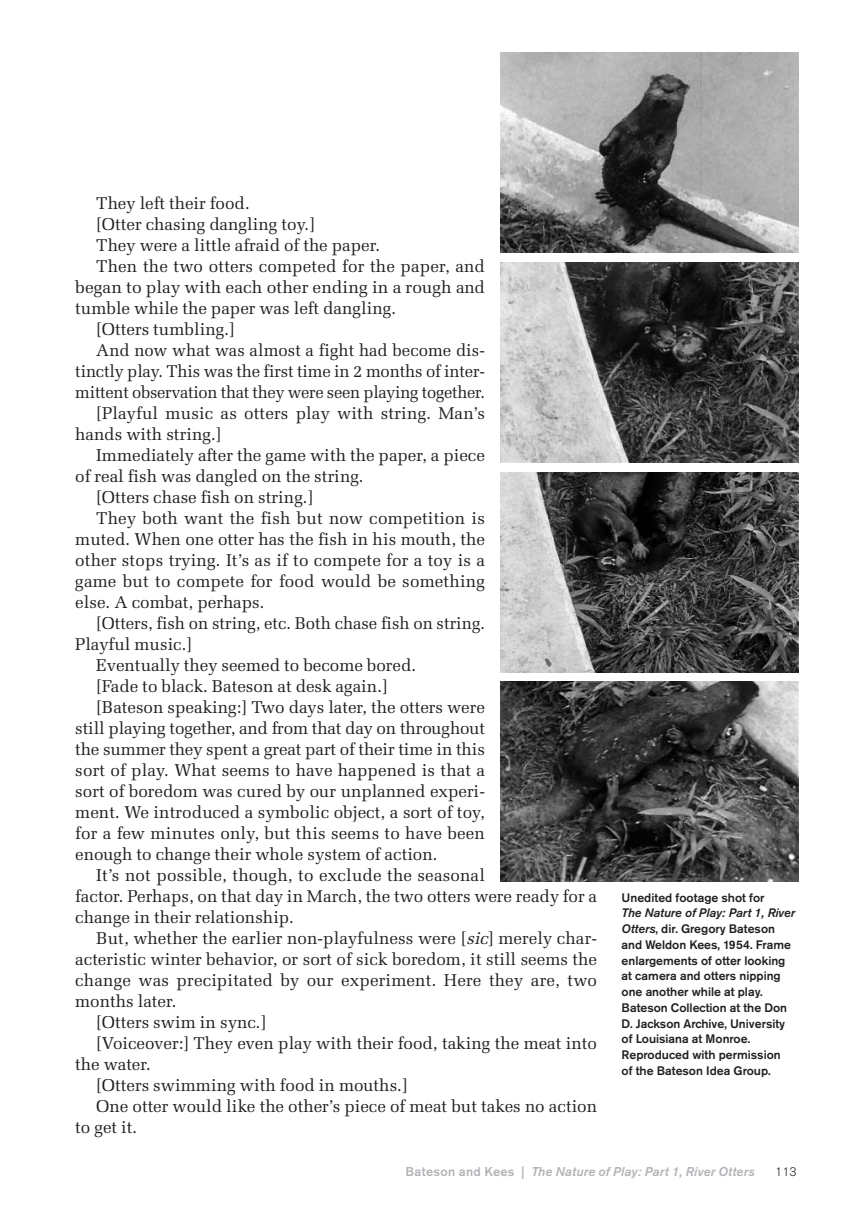
<style>
.page{position:relative;width:851px;height:1213px;background:#fff}
.page>*{position:absolute;margin:0;border:0;box-sizing:border-box;transform-origin:0 0}
.t1{font:17.15px "Melior";color:#231f20}
.t2{font:italic 500 12.6px "Akzidenz Grotesk BE";letter-spacing:.015em;color:#b2b3b7}
.t3{font:500 12.25px/15.8px "Akzidenz Grotesk BE";color:#231f20}
.t4{font:300 12.25px "Akzidenz Grotesk BE";color:#231f20}
.s1{font-style:italic}
.s2{font-style:normal}
</style>
<div class="page">
<img style="left:500px;top:52px;width:298px;height:200px">
<img style="left:500px;top:262px;width:298px;height:200px">
<img style="left:500px;top:472px;width:298px;height:200px">
<img style="left:500px;top:681px;width:298px;height:200px">
<p class="t1" style="left:96px;top:193px;width:155px">They left their food.</p>
<p class="t1" style="left:96px;top:214px;width:220px">[Otter chasing dangling toy.]</p>
<p class="t1" style="left:96px;top:235px;width:285px">They were a little afraid of the paper.</p>
<p class="t1" style="left:96px;top:256px;width:390px">Then the two otters competed for the paper, and</p>
<p class="t1" style="left:75px;top:277px;width:411px">began to play with each other ending in a rough and</p>
<p class="t1" style="left:75px;top:298px;width:322px">tumble while the paper was left dangling.</p>
<p class="t1" style="left:96px;top:319px;width:140px">[Otters tumbling.]</p>
<p class="t1" style="left:96px;top:340px;width:390px">And now what was almost a fight had become dis-</p>
<p class="t1" style="left:75px;top:361px;width:411px">tinctly play. This was the first time in 2 months of inter-</p>
<p class="t1" style="left:75px;top:382px;width:411px">mittent observation that they were seen playing together.</p>
<p class="t1" style="left:96px;top:403px;width:390px">[Playful music as otters play with string. Man’s</p>
<p class="t1" style="left:75px;top:424px;width:148px">hands with string.]</p>
<p class="t1" style="left:96px;top:445px;width:390px">Immediately after the game with the paper, a piece</p>
<p class="t1" style="left:75px;top:466px;width:290px">of real fish was dangled on the string.</p>
<p class="t1" style="left:96px;top:487px;width:218px">[Otters chase fish on string.]</p>
<p class="t1" style="left:96px;top:508px;width:390px">They both want the fish but now competition is</p>
<p class="t1" style="left:75px;top:529px;width:411px">muted. When one otter has the fish in his mouth, the</p>
<p class="t1" style="left:75px;top:550px;width:411px">other stops trying. It’s as if to compete for a toy is a</p>
<p class="t1" style="left:75px;top:571px;width:411px">game but to compete for food would be something</p>
<p class="t1" style="left:75px;top:592px;width:191px">else. A combat, perhaps.</p>
<p class="t1" style="left:96px;top:613px;width:390px">[Otters, fish on string, etc. Both chase fish on string.</p>
<p class="t1" style="left:75px;top:634px;width:118px">Playful music.]</p>
<p class="t1" style="left:96px;top:655px;width:321px">Eventually they seemed to become bored.</p>
<p class="t1" style="left:96px;top:676px;width:293px">[Fade to black. Bateson at desk again.]</p>
<p class="t1" style="left:96px;top:697px;width:390px">[Bateson speaking:] Two days later, the otters were</p>
<p class="t1" style="left:75px;top:718px;width:411px">still playing together, and from that day on throughout</p>
<p class="t1" style="left:75px;top:739px;width:411px">the summer they spent a great part of their time in this</p>
<p class="t1" style="left:75px;top:760px;width:411px">sort of play. What seems to have happened is that a</p>
<p class="t1" style="left:75px;top:781px;width:411px">sort of boredom was cured by our unplanned experi-</p>
<p class="t1" style="left:75px;top:802px;width:411px">ment. We introduced a symbolic object, a sort of toy,</p>
<p class="t1" style="left:75px;top:823px;width:411px">for a few minutes only, but this seems to have been</p>
<p class="t1" style="left:75px;top:844px;width:364px">enough to change their whole system of action.</p>
<p class="t1" style="left:96px;top:865px;width:390px">It’s not possible, though, to exclude the seasonal</p>
<p class="t1" style="left:75px;top:886px;width:523px">factor. Perhaps, on that day in March, the two otters were ready for a</p>
<p class="t1" style="left:75px;top:907px;width:220px">change in their relationship.</p>
<p class="t1" style="left:96px;top:928px;width:502px">But, whether the earlier non-playfulness were [<span class="s1">sic</span>] merely char-</p>
<p class="t1" style="left:75px;top:949px;width:523px">acteristic winter behavior, or sort of sick boredom, it still seems the</p>
<p class="t1" style="left:75px;top:970px;width:523px">change was precipitated by our experiment. Here they are, two</p>
<p class="t1" style="left:75px;top:991px;width:103px">months later.</p>
<p class="t1" style="left:96px;top:1012px;width:172px">[Otters swim in sync.]</p>
<p class="t1" style="left:96px;top:1033px;width:502px">[Voiceover:] They even play with their food, taking the meat into</p>
<p class="t1" style="left:75px;top:1054px;width:77px">the water.</p>
<p class="t1" style="left:96px;top:1075px;width:313px">[Otters swimming with food in mouths.]</p>
<p class="t1" style="left:96px;top:1096px;width:502px">One otter would like the other’s piece of meat but takes no action</p>
<p class="t1" style="left:75px;top:1117px;width:64px">to get it.</p>
<p class="t3" style="left:621px;top:890px;width:144px">Unedited footage shot for</p>
<p class="t3" style="left:621px;top:906px;width:175px"><span class="s1">The Nature of Play: Part 1, River<br>Otters</span>, dir. Gregory Bateson and Weldon Kees, 1954. Frame enlargements of otter looking at camera and otters nipping one another while at play.<br>Bateson Collection at the Don<br>D. Jackson Archive, University of Louisiana at Monroe.<br>Reproduced with permission<br>of the Bateson Idea Group.</p>
<p class="t2" style="left:405px;top:1167px;width:350px"><span class="s2">Bateson and Kees |</span> The Nature of Play: Part 1, River Otters</p>
<p class="t4" style="left:775px;top:1167px;width:23px">113</p>
</div>
